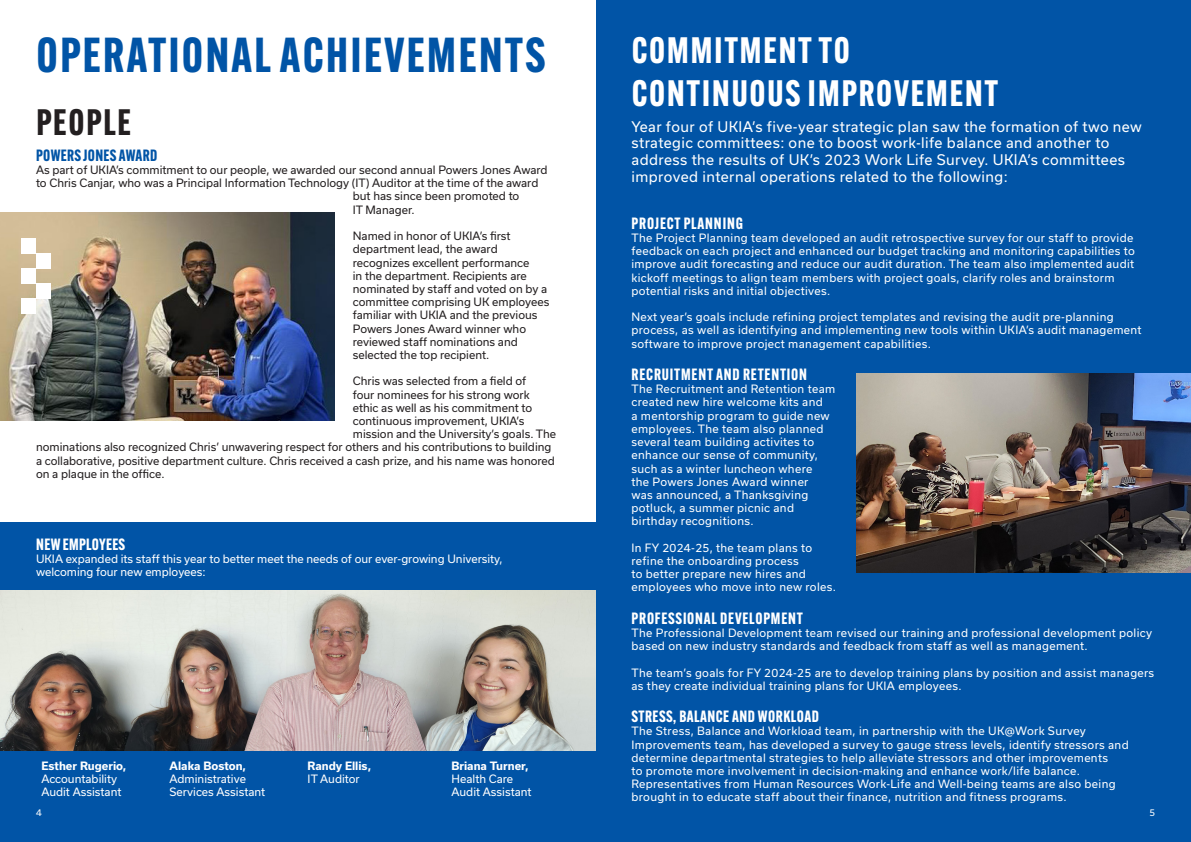
<style>
.page{position:relative;width:1191px;height:842px;background:#fff}
.page>*{position:absolute;margin:0;border:0;box-sizing:border-box;transform-origin:0 0}
.Paragraph_Style_3{font:700 48px "Alternate Gothic Cond ATF";letter-spacing:.05em;color:#0154a6}
.Paragraph_Style_4{font:700 36px/43.2px "Alternate Gothic Cond ATF";letter-spacing:.05em;color:#fff}
.Paragraph_Style_4-2{font:700 36px "Alternate Gothic Cond ATF";letter-spacing:.05em;color:#231f20}
.Paragraph_Style_3-2{font:700 16px "Alternate Gothic Cond ATF";letter-spacing:.05em;color:#fff}
.Paragraph_Style_3-3{font:700 16px "Alternate Gothic Cond ATF";letter-spacing:.03em;color:#fff}
.t1{font:700 16px "Alternate Gothic Cond ATF";letter-spacing:.02em;color:#0154a6}
.Paragraph_Style_3-4{font:700 16px "Alternate Gothic Cond ATF";letter-spacing:.02em;color:#fff}
.Paragraph_Style_3-5{font:14px/16.8px "Usual";letter-spacing:.03em;color:#fff}
.Paragraph_Style_3-6{font:11px/13.2px "Usual";letter-spacing:.03em;color:#fff}
.t2{font:11px/13.2px "Usual";color:#231f20}
.Paragraph_Style_3-7{font:11px/13.2px "Usual";color:#fff}
.t3{font:700 11px/13.2px "Usual";color:#fff}
.t4{font:9px "Usual";color:#fff}
.s1{font-weight:700}
.s2{font-weight:400}
</style>
<div class="page">
<div style="left:596px;top:0;width:595px;height:842px;background:#0154a6"></div>
<div style="left:0;top:522px;width:596px;height:320px;background:#0154a6"></div>
<img style="left:0;top:212px;width:335px;height:208px">
<div style="left:22px;top:238px;width:14px;height:15px;background:#fff"></div>
<div style="left:36px;top:253px;width:14px;height:15px;background:#fff"></div>
<div style="left:22px;top:268px;width:14px;height:15px;background:#fff"></div>
<div style="left:36px;top:283px;width:14px;height:15px;background:#fff"></div>
<div style="left:22px;top:298px;width:14px;height:16px;background:#fff"></div>
<img style="left:0;top:590px;width:596px;height:160px">
<img style="left:857px;top:373px;width:334px;height:200px">
<p class="Paragraph_Style_3" style="left:36px;top:25px;width:510px">OPERATIONAL ACHIEVEMENTS</p>
<p class="Paragraph_Style_4-2" style="left:36px;top:100px;width:96px">PEOPLE</p>
<p class="t1" style="left:36px;top:145px;width:123px">POWERS JONES AWARD</p>
<p class="t2" style="left:36px;top:163px;width:513px">As part of UKIA’s commitment to our people, we awarded our second annual Powers Jones Award</p>
<p class="t2" style="left:36px;top:176px;width:504px">to Chris Canjar, who was a Principal Information Technology (IT) Auditor at the time of the award</p>
<p class="t2" style="left:353px;top:190px;width:168px">but has since been promoted to</p>
<p class="t2" style="left:353px;top:203px;width:63px">IT Manager.</p>
<p class="t2" style="left:353px;top:229px;width:198px">Named in honor of UKIA’s first department lead, the award recognizes excellent performance<br>in the department. Recipients are nominated by staff and voted on by a committee comprising UK employees familiar with UKIA and the previous<br>Powers Jones Award winner who reviewed staff nominations and selected the top recipient.</p>
<p class="t2" style="left:353px;top:374px;width:175px">Chris was selected from a field of</p>
<p class="t2" style="left:353px;top:388px;width:178px">four nominees for his strong work</p>
<p class="t2" style="left:353px;top:401px;width:181px">ethic as well as his commitment to</p>
<p class="t2" style="left:353px;top:414px;width:173px">continuous improvement, UKIA’s</p>
<p class="t2" style="left:353px;top:427px;width:205px">mission and the University’s goals. The</p>
<p class="t2" style="left:36px;top:440px;width:517px">nominations also recognized Chris’ unwavering respect for others and his contributions to building</p>
<p class="t2" style="left:36px;top:454px;width:520px">a collaborative, positive department culture. Chris received a cash prize, and his name was honored</p>
<p class="t2" style="left:36px;top:467px;width:130px">on a plaque in the office.</p>
<p class="Paragraph_Style_3-4" style="left:36px;top:534px;width:91px">NEW EMPLOYEES</p>
<p class="Paragraph_Style_3-7" style="left:36px;top:552px;width:468px">UKIA expanded its staff this year to better meet the needs of our ever-growing University, welcoming four new employees:</p>
<p class="Paragraph_Style_3-7" style="left:41px;top:759px;width:87px"><span class="s1">Esther Rugerio,<br></span>Accountability<br>Audit Assistant</p>
<p class="Paragraph_Style_3-7" style="left:452px;top:759px;width:82px"><span class="s1">Briana Turner,<br></span>Health Care<br>Audit Assistant</p>
<p class="Paragraph_Style_3-7" style="left:170px;top:759px;width:97px"><span class="s1">Alaka Boston,<br></span>Administrative<br>Services Assistant</p>
<p class="t3" style="left:308px;top:759px;width:65px">Randy Ellis,<br><span class="s2">IT Auditor</span></p>
<p class="Paragraph_Style_4" style="left:632px;top:28px;width:368px">COMMITMENT TO<br>CONTINUOUS IMPROVEMENT</p>
<p class="Paragraph_Style_3-5" style="left:631px;top:118px;width:512px">Year four of UKIA’s five-year strategic plan saw the formation of two new strategic committees: one to boost work-life balance and another to address the results of UK’s 2023 Work Life Survey. UKIA’s committees improved internal operations related to the following:</p>
<p class="Paragraph_Style_3-2" style="left:632px;top:213px;width:113px">PROJECT PLANNING</p>
<p class="Paragraph_Style_3-6" style="left:631px;top:231px;width:505px">The Project Planning team developed an audit retrospective survey for our staff to provide feedback on each project and enhanced our budget tracking and monitoring capabilities to improve audit forecasting and reduce our audit duration. The team also implemented audit kickoff meetings to align team members with project goals, clarify roles and brainstorm potential risks and initial objectives.</p>
<p class="Paragraph_Style_3-6" style="left:631px;top:310px;width:512px">Next year’s goals include refining project templates and revising the audit pre-planning process, as well as identifying and implementing new tools within UKIA’s audit management software to improve project management capabilities.</p>
<p class="Paragraph_Style_3-2" style="left:632px;top:364px;width:177px">RECRUITMENT AND RETENTION</p>
<p class="Paragraph_Style_3-6" style="left:631px;top:382px;width:205px">The Recruitment and Retention team created new hire welcome kits and<br>a mentorship program to guide new employees. The team also planned several team building activites to enhance our sense of community, such as a winter luncheon where<br>the Powers Jones Award winner<br>was announced, a Thanksgiving potluck, a summer picnic and birthday recognitions.</p>
<p class="Paragraph_Style_3-6" style="left:631px;top:541px;width:206px">In FY 2024-25, the team plans to refine the onboarding process<br>to better prepare new hires and employees who move into new roles.</p>
<p class="Paragraph_Style_3-2" style="left:632px;top:608px;width:173px">PROFESSIONAL DEVELOPMENT</p>
<p class="Paragraph_Style_3-6" style="left:631px;top:626px;width:522px">The Professional Development team revised our training and professional development policy based on new industry standards and feedback from staff as well as management.</p>
<p class="Paragraph_Style_3-6" style="left:631px;top:666px;width:524px">The team’s goals for FY 2024-25 are to develop training plans by position and assist managers as they create individual training plans for UKIA employees.</p>
<p class="Paragraph_Style_3-3" style="left:631px;top:706px;width:189px">STRESS, BALANCE AND WORKLOAD</p>
<p class="Paragraph_Style_3-6" style="left:631px;top:724px;width:499px">The Stress, Balance and Workload team, in partnership with the UK@Work Survey Improvements team, has developed a survey to gauge stress levels, identify stressors and determine departmental strategies to help alleviate stressors and other improvements<br>to promote more involvement in decision-making and enhance work/life balance.<br>Representatives from Human Resources Work-Life and Well-being teams are also being brought in to educate staff about their finance, nutrition and fitness programs.</p>
<p class="t4" style="left:36px;top:807px;width:7px">4</p>
<p class="t4" style="left:1149px;top:807px;width:7px">5</p>
</div>
